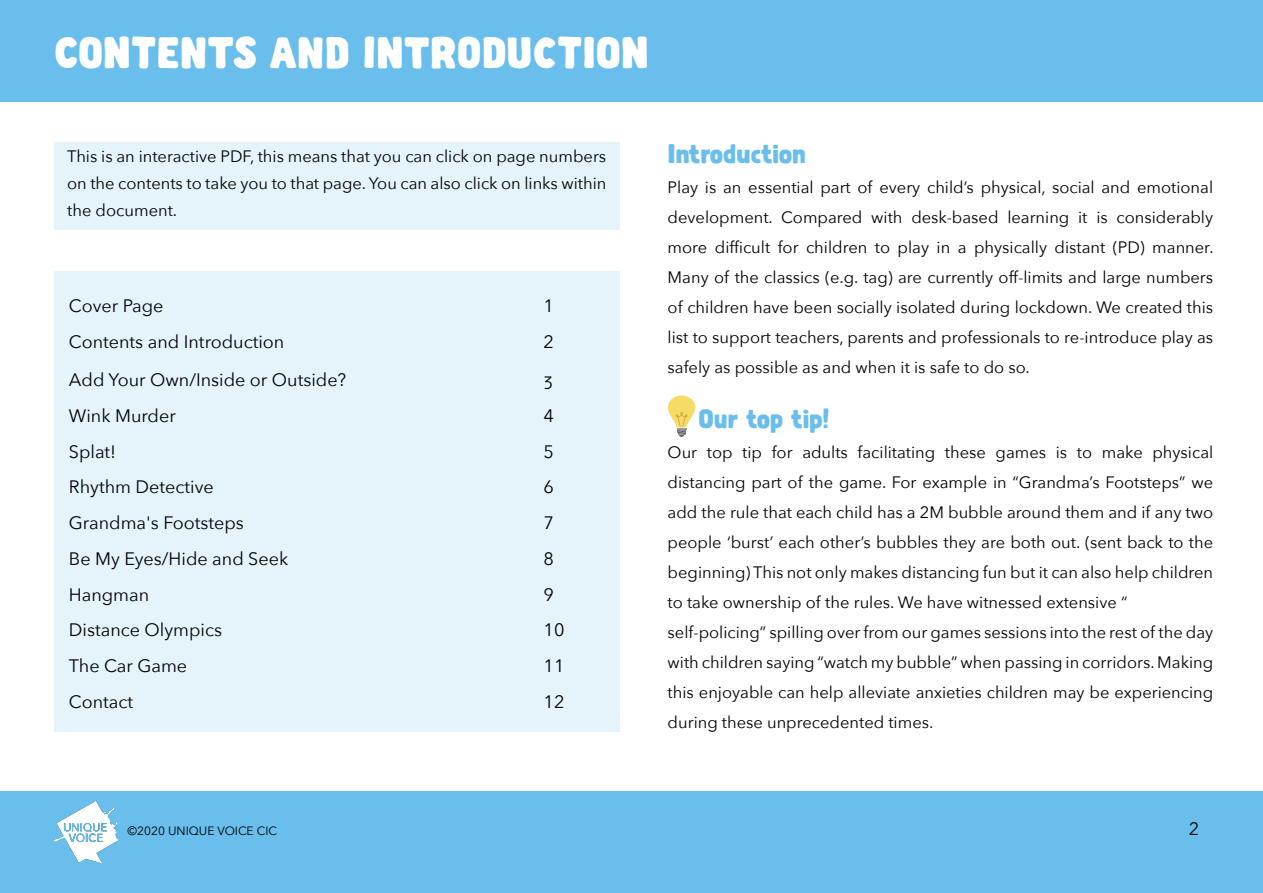
<style>
.page{position:relative;width:1263px;height:893px;background:#fff}
.page>*{position:absolute;margin:0;border:0;box-sizing:border-box;transform-origin:0 0}
.t1{font:42px "Abraham";letter-spacing:-.01em;color:#fff}
.t2{font:25.5px "Abraham";letter-spacing:-.01em;color:#69beec}
.t3{font:18px "Avenir Next";color:#000}
.t4{font:16.5px/30px "Avenir Next";color:#000;text-align:justify}
.t5{font:12px "Avenir Next";color:#000}
</style>
<div class="page">
<div style="left:0;top:791px;width:1263px;height:102px;background:#69beec"></div>
<div style="left:0;top:0;width:1263px;height:102px;background:#69beec"></div>
<img style="left:54px;top:802px;width:63px;height:61px">
<div style="left:54px;top:142px;width:566px;height:88px;background:#e5f4fb"></div>
<div style="left:54px;top:271px;width:566px;height:460px;background:#e5f4fb"></div>
<svg style="left:668px;top:395px;width:27px;height:42px"></svg>
<h1 class="t1" style="left:54px;top:27px;width:597px">CONTENTS AND INTRODUCTION</h1>
<p class="t4" style="left:67px;top:142px;width:541px;line-height:27px">This is an interactive PDF, this means that you can click on page numbers on the contents to take you to that page. You can also click on links within the document.</p>
<h2 class="t2" style="left:668px;top:139px;width:140px">Introduction</h2>
<p class="t4" style="left:668px;top:172px;width:548px">Play is an essential part of every child’s physical, social and emotional development. Compared with desk-based learning it is considerably more difficult for children to play in a physically distant (PD) manner.<br>Many of the classics (e.g. tag) are currently off-limits and large numbers of children have been socially isolated during lockdown. We created this list to support teachers, parents and professionals to re-introduce play as safely as possible as and when it is safe to do so.</p>
<h2 class="t2" style="left:698px;top:403px;width:133px">Our top tip!</h2>
<p class="t4" style="left:668px;top:437px;width:547px;text-align:left">Our top tip for adults facilitating these games is to make physical distancing part of the game. For example in “Grandma’s Footsteps” we add the rule that each child has a 2M bubble around them and if any two people ‘burst’ each other’s bubbles they are both out. (sent back to the beginning) This not only makes distancing fun but it can also help children to take ownership of the rules. We have witnessed extensive “ self-policing” spilling over from our games sessions into the rest of the day with children saying “watch my bubble” when passing in corridors. Making this enjoyable can help alleviate anxieties children may be experiencing during these unprecedented times.</p>
<p class="t3" style="left:69px;top:290px;width:96px">Cover Page</p>
<p class="t3" style="left:544px;top:290px;width:12px">1</p>
<p class="t3" style="left:69px;top:326px;width:217px">Contents and Introduction</p>
<p class="t3" style="left:544px;top:326px;width:12px">2</p>
<p class="t3" style="left:69px;top:365px;width:279px">Add Your Own/Inside or Outside?</p>
<p class="t3" style="left:544px;top:365px;width:11px">3</p>
<p class="t3" style="left:69px;top:401px;width:108px">Wink Murder</p>
<p class="t3" style="left:544px;top:401px;width:12px">4</p>
<p class="t3" style="left:69px;top:436px;width:49px">Splat!</p>
<p class="t3" style="left:544px;top:436px;width:12px">5</p>
<p class="t3" style="left:69px;top:472px;width:146px">Rhythm Detective</p>
<p class="t3" style="left:544px;top:472px;width:12px">6</p>
<p class="t3" style="left:69px;top:508px;width:176px">Grandma's Footsteps</p>
<p class="t3" style="left:544px;top:508px;width:12px">7</p>
<p class="t3" style="left:69px;top:543px;width:221px">Be My Eyes/Hide and Seek</p>
<p class="t3" style="left:544px;top:543px;width:12px">8</p>
<p class="t3" style="left:69px;top:579px;width:82px">Hangman</p>
<p class="t3" style="left:544px;top:579px;width:12px">9</p>
<p class="t3" style="left:69px;top:615px;width:155px">Distance Olympics</p>
<p class="t3" style="left:544px;top:615px;width:22px">10</p>
<p class="t3" style="left:69px;top:651px;width:120px">The Car Game</p>
<p class="t3" style="left:544px;top:651px;width:22px">11</p>
<p class="t3" style="left:69px;top:686px;width:66px">Contact</p>
<p class="t3" style="left:544px;top:686px;width:22px">12</p>
<p class="t5" style="left:128px;top:821px;width:151px">©2020 UNIQUE VOICE CIC</p>
<p class="t3" style="left:1189px;top:814px;width:12px">2</p>
</div>
